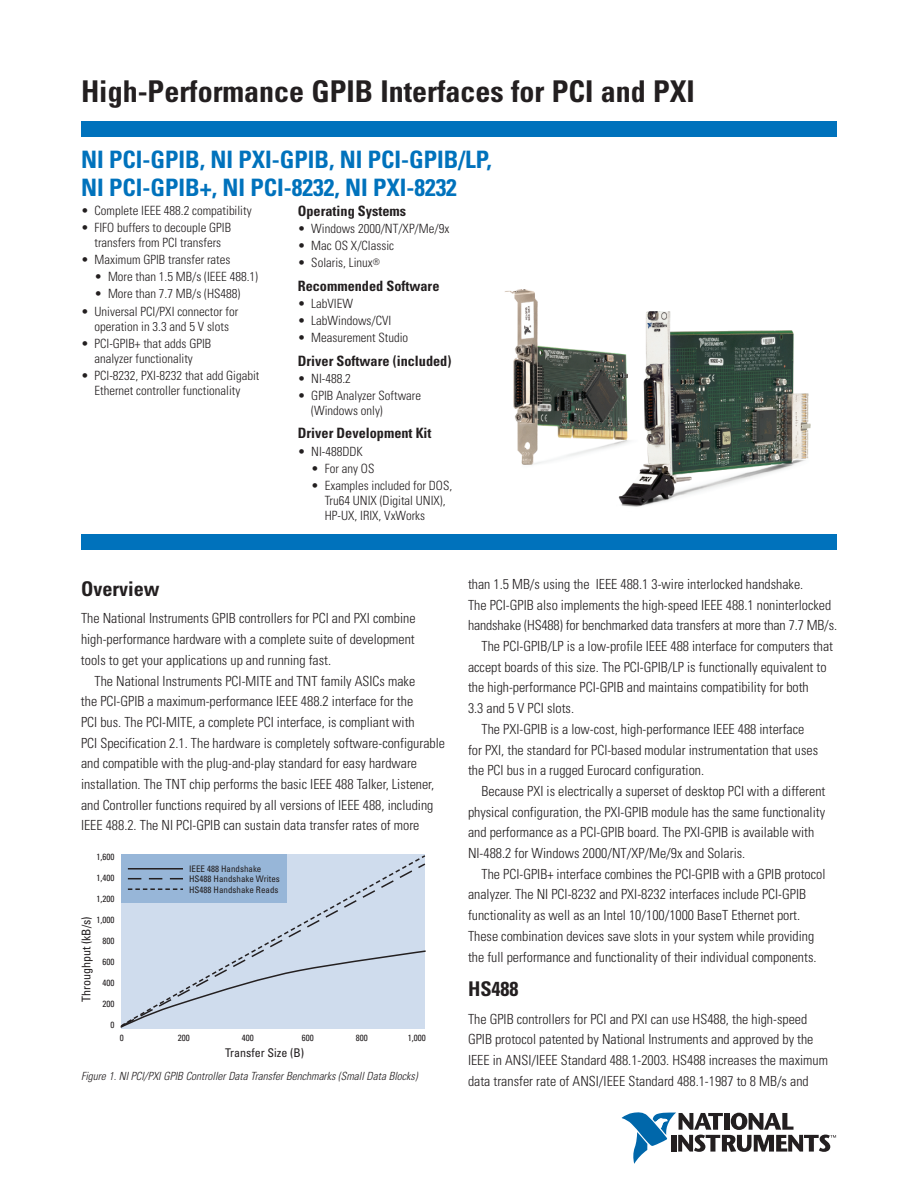
<style>
.page{position:relative;width:918px;height:1188px;background:#fff}
.page>*{position:absolute;margin:0;border:0;box-sizing:border-box;transform-origin:0 0}
.t1{font:700 condensed 30px "Univers";color:#231f20}
.t2{font:700 condensed 24px/27.6px "Univers";color:#0072bc}
.t3{font:700 condensed 20.25px "Univers";color:#231f20}
.t4{font:700 condensed 14.25px "Univers";color:#231f20}
.t5{font:300 condensed 13.95px/20.7px "Univers";color:#231f20}
.t6{font:300 condensed 12.75px/15px "Univers";color:#231f20;text-align:center}
.t7{font:condensed 12px "Univers";color:#231f20}
.t8{font:italic 300 condensed 11.25px "Univers";color:#231f20}
.t9{font:condensed 9px/10.5px "Univers";color:#231f20}
</style>
<div class="page">
<div style="left:81px;top:122px;width:756px;height:15px;background:#0072bc"></div>
<div style="left:81px;top:534px;width:756px;height:16px;background:#0072bc"></div>
<img style="left:504px;top:289px;width:307px;height:218px">
<svg style="left:622px;top:1113px;width:214px;height:51px"></svg>
<svg style="left:121px;top:854px;width:305px;height:8px;background:#afc6e0"></svg>
<svg style="left:120px;top:862px;width:306px;height:166px;background:#c4d2e5"></svg>
<h1 class="t1" style="left:81px;top:80px;width:615px">High-Performance GPIB Interfaces for PCI and PXI</h1>
<h2 class="t2" style="left:81px;top:148px;width:412px">NI PCI-GPIB, NI PXI-GPIB, NI PCI-GPIB/LP,<br>NI PCI-GPIB+, NI PCI-8232, NI PXI-8232</h2>
<p class="t6" style="left:81px;top:204px;width:172px">• Complete IEEE 488.2 compatibility</p>
<p class="t6" style="left:81px;top:221px;width:152px">• FIFO buffers to decouple GPIB transfers from PCI transfers</p>
<p class="t6" style="left:81px;top:253px;width:151px">• Maximum GPIB transfer rates</p>
<p class="t6" style="left:94px;top:270px;width:165px">• More than 1.5 MB/s (IEEE 488.1)</p>
<p class="t6" style="left:94px;top:288px;width:147px">• More than 7.7 MB/s (HS488)</p>
<p class="t6" style="left:81px;top:305px;width:159px">• Universal PCI/PXI connector for operation in 3.3 and 5 V slots</p>
<p class="t6" style="left:81px;top:337px;width:132px">• PCI-GPIB+ that adds GPIB analyzer functionality</p>
<p class="t6" style="left:81px;top:369px;width:180px">• PCI-8232, PXI-8232 that add Gigabit<br>Ethernet controller functionality</p>
<p class="t4" style="left:298px;top:206px;width:110px">Operating Systems</p>
<p class="t6" style="left:298px;top:222px;width:153px">• Windows 2000/NT/XP/Me/9x</p>
<p class="t6" style="left:298px;top:239px;width:98px">• Mac OS X/Classic</p>
<p class="t6" style="left:298px;top:256px;width:84px">• Solaris, Linux<sup>®</sup></p>
<p class="t4" style="left:298px;top:280px;width:143px">Recommended Software</p>
<p class="t6" style="left:298px;top:297px;width:57px">• LabVIEW</p>
<p class="t6" style="left:298px;top:314px;width:95px">• LabWindows/CVI</p>
<p class="t6" style="left:298px;top:331px;width:112px">• Measurement Studio</p>
<p class="t4" style="left:298px;top:355px;width:155px">Driver Software (included)</p>
<p class="t6" style="left:298px;top:372px;width:55px">• NI-488.2</p>
<p class="t6" style="left:311px;top:389px;width:111px;text-align:left;text-indent:-13px">• GPIB Analyzer Software (Windows only)</p>
<p class="t4" style="left:298px;top:428px;width:135px">Driver Development Kit</p>
<p class="t6" style="left:298px;top:445px;width:67px">• NI-488DDK</p>
<p class="t6" style="left:311px;top:462px;width:65px">• For any OS</p>
<p class="t6" style="left:325px;top:479px;width:129px;text-align:left;text-indent:-13px">• Examples included for DOS,<br>Tru64 UNIX (Digital UNIX),<br>HP-UX, IRIX, VxWorks</p>
<h3 class="t3" style="left:81px;top:581px;width:80px">Overview</h3>
<p class="t5" style="left:81px;top:609px;width:336px;text-align:justify">The National Instruments GPIB controllers for PCI and PXI combine high-performance hardware with a complete suite of development tools to get your applications up and running fast.</p>
<p class="t5" style="left:81px;top:671px;width:366px;text-indent:13px">The National Instruments PCI-MITE and TNT family ASICs make<br>the PCI-GPIB a maximum-performance IEEE 488.2 interface for the<br>PCI bus. The PCI-MITE, a complete PCI interface, is compliant with<br>PCI Specification 2.1. The hardware is completely software-configurable and compatible with the plug-and-play standard for easy hardware installation. The TNT chip performs the basic IEEE 488 Talker, Listener, and Controller functions required by all versions of IEEE 488, including IEEE 488.2. The NI PCI-GPIB can sustain data transfer rates of more</p>
<p class="t9" style="left:96px;top:852px;width:19px">1,600</p>
<p class="t9" style="left:96px;top:873px;width:19px">1,400</p>
<p class="t9" style="left:96px;top:894px;width:19px">1,200</p>
<p class="t9" style="left:96px;top:915px;width:19px">1,000</p>
<p class="t9" style="left:102px;top:936px;width:13px">800</p>
<p class="t9" style="left:102px;top:957px;width:13px">600</p>
<p class="t9" style="left:102px;top:978px;width:13px">400</p>
<p class="t9" style="left:102px;top:999px;width:13px">200</p>
<p class="t9" style="left:110px;top:1020px;width:5px">0</p>
<p class="t7" style="left:82px;top:1002px;width:87px;rotate:-90deg">Throughput (kB/s)</p>
<p class="t9" style="left:189px;top:864px;width:92px">IEEE 488 Handshake<br>HS488 Handshake Writes<br>HS488 Handshake Reads</p>
<p class="t9" style="left:120px;top:1033px;width:5px">0</p>
<p class="t9" style="left:178px;top:1033px;width:13px">200</p>
<p class="t9" style="left:242px;top:1033px;width:13px">400</p>
<p class="t9" style="left:302px;top:1033px;width:13px">600</p>
<p class="t9" style="left:356px;top:1033px;width:13px">800</p>
<p class="t9" style="left:408px;top:1033px;width:19px">1,000</p>
<p class="t7" style="left:225px;top:1049px;width:81px">Transfer Size (B)</p>
<p class="t8" style="left:81px;top:1072px;width:338px">Figure 1. NI PCI/PXI GPIB Controller Data Transfer Benchmarks (Small Data Blocks)</p>
<p class="t5" style="left:468px;top:575px;width:337px">than 1.5 MB/s using the IEEE 488.1 3-wire interlocked handshake.</p>
<p class="t5" style="left:468px;top:596px;width:365px">The PCI-GPIB also implements the high-speed IEEE 488.1 noninterlocked</p>
<p class="t5" style="left:468px;top:616px;width:371px">handshake (HS488) for benchmarked data transfers at more than 7.7 MB/s.</p>
<p class="t5" style="left:482px;top:637px;width:353px">The PCI-GPIB/LP is a low-profile IEEE 488 interface for computers that</p>
<p class="t5" style="left:468px;top:658px;width:360px">accept boards of this size. The PCI-GPIB/LP is functionally equivalent to</p>
<p class="t5" style="left:468px;top:678px;width:342px">the high-performance PCI-GPIB and maintains compatibility for both</p>
<p class="t5" style="left:468px;top:699px;width:108px">3.3 and 5 V PCI slots.</p>
<p class="t5" style="left:482px;top:720px;width:324px">The PXI-GPIB is a low-cost, high-performance IEEE 488 interface</p>
<p class="t5" style="left:468px;top:740px;width:352px">for PXI, the standard for PCI-based modular instrumentation that uses</p>
<p class="t5" style="left:468px;top:761px;width:238px">the PCI bus in a rugged Eurocard configuration.</p>
<p class="t5" style="left:482px;top:782px;width:345px">Because PXI is electrically a superset of desktop PCI with a different</p>
<p class="t5" style="left:468px;top:803px;width:359px">physical configuration, the PXI-GPIB module has the same functionality</p>
<p class="t5" style="left:468px;top:823px;width:348px">and performance as a PCI-GPIB board. The PXI-GPIB is available with</p>
<p class="t5" style="left:468px;top:844px;width:279px">NI-488.2 for Windows 2000/NT/XP/Me/9x and Solaris.</p>
<p class="t5" style="left:482px;top:865px;width:345px">The PCI-GPIB+ interface combines the PCI-GPIB with a GPIB protocol</p>
<p class="t5" style="left:468px;top:885px;width:340px">analyzer. The NI PCI-8232 and PXI-8232 interfaces include PCI-GPIB</p>
<p class="t5" style="left:468px;top:906px;width:334px">functionality as well as an Intel 10/100/1000 BaseT Ethernet port.</p>
<p class="t5" style="left:468px;top:927px;width:348px">These combination devices save slots in your system while providing</p>
<p class="t5" style="left:468px;top:947px;width:350px">the full performance and functionality of their individual components.</p>
<h3 class="t3" style="left:468px;top:981px;width:52px">HS488</h3>
<p class="t5" style="left:468px;top:1010px;width:362px">The GPIB controllers for PCI and PXI can use HS488, the high-speed GPIB protocol patented by National Instruments and approved by the IEEE in ANSI/IEEE Standard 488.1-2003. HS488 increases the maximum data transfer rate of ANSI/IEEE Standard 488.1-1987 to 8 MB/s and</p>
</div>
